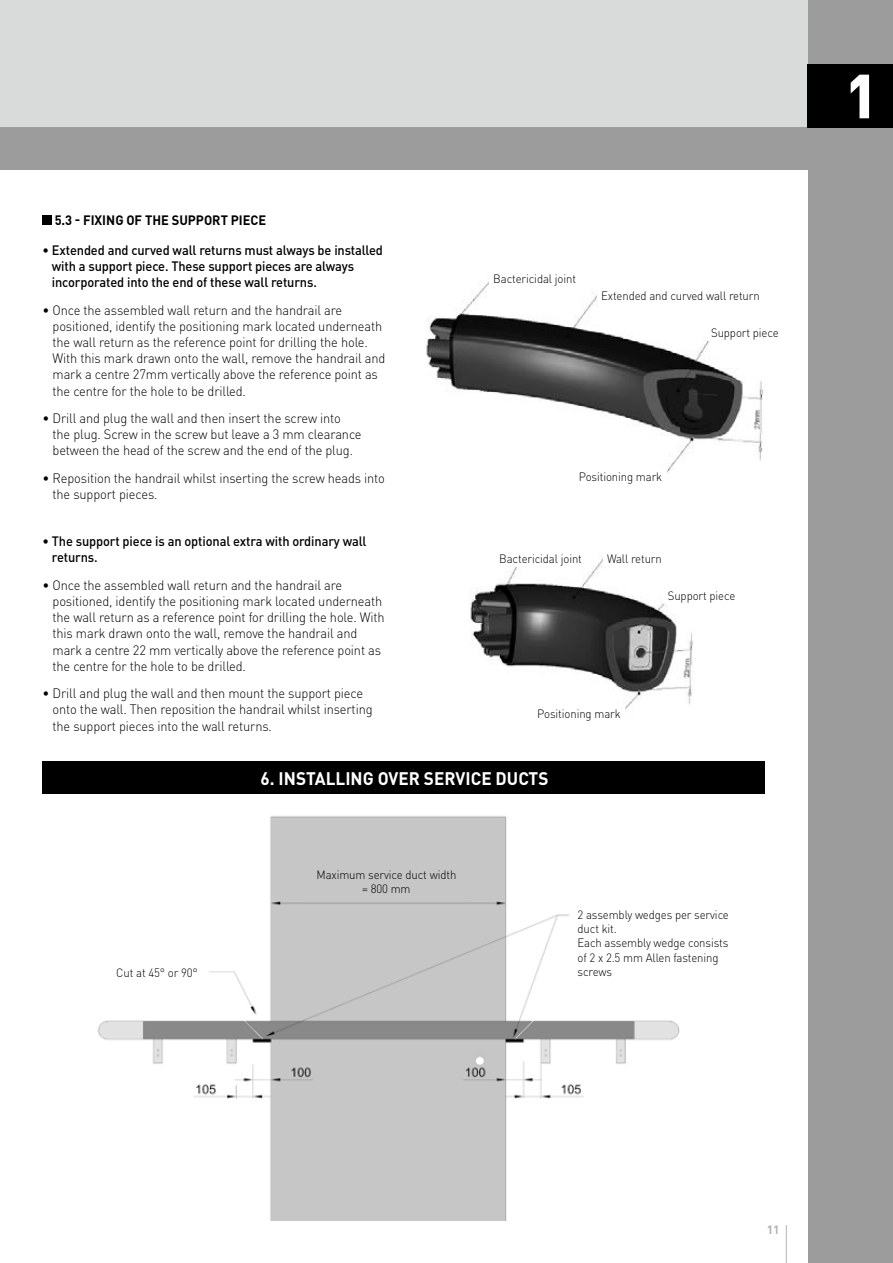
<style>
.page{position:relative;width:893px;height:1263px;background:#fff}
.page>*{position:absolute;margin:0;border:0;box-sizing:border-box;transform-origin:0 0}
.t1{font:900 61.35px "DIN Pro";color:#fff;scale:.95 1}
.t2{font:700 18px "DIN Pro";color:#fff;scale:.95 1}
.t3{font:300 13.5px/16.2px "DIN Pro";letter-spacing:-.01em;color:#000;scale:.95 1}
.t4{font:500 13.5px/16.2px "DIN Pro";letter-spacing:-.01em;color:#000;scale:.95 1}
.t5{font:700 13.5px "DIN Pro";color:#000;scale:.95 1}
.t6{font:300 12px/14.4px "DIN Pro";letter-spacing:-.01em;color:#000;scale:.95 1}
.t7{font:700 12px "DIN Pro";color:#b1b2b3}
</style>
<div class="page">
<div style="left:43px;top:216px;width:9px;height:9px;background:#000"></div>
<div style="left:43px;top:761px;width:722px;height:32px;background:#000"></div>
<img style="left:97px;top:816px;width:583px;height:404px">
<div style="left:0;top:0;width:830px;height:128px;background:#d9dada"></div>
<div style="left:808px;top:0;width:85px;height:1263px;background:#9c9c9d"></div>
<div style="left:0;top:128px;width:830px;height:42px;background:#9c9c9d"></div>
<div style="left:808px;top:64px;width:85px;height:64px;background:#000"></div>
<hr style="left:786px;top:1225px;width:1px;height:38px;background:#b1b2b3">
<img style="left:470px;top:558px;width:223px;height:152px">
<div style="left:495px;top:549px;width:95px;height:18px;background:#fff"></div>
<div style="left:530px;top:705px;width:95px;height:18px;background:#fff"></div>
<div style="left:603px;top:549px;width:85px;height:18px;background:#fff"></div>
<div style="left:664px;top:586px;width:84px;height:18px;background:#fff"></div>
<img style="left:426px;top:272px;width:337px;height:202px">
<div style="left:489px;top:270px;width:101px;height:17px;background:#fff"></div>
<div style="left:707px;top:324px;width:80px;height:17px;background:#fff"></div>
<div style="left:571px;top:468px;width:95px;height:18px;background:#fff"></div>
<div style="left:597px;top:287px;width:179px;height:17px;background:#fff"></div>
<div style="left:573px;top:898px;width:167px;height:89px;background:#fff"></div>
<div style="left:101px;top:946px;width:101px;height:52px;background:#fff"></div>
<div style="left:303px;top:861px;width:167px;height:40px;background:#c6c6c6"></div>
<p class="t5" style="left:55px;top:211px;width:224px">5.3 - FIXING OF THE SUPPORT PIECE</p>
<p class="t4" style="left:52px;top:241px;width:350px;text-indent:-9px">• Extended and curved wall returns must always be installed with a support piece. These support pieces are always incorporated into the end of these wall returns.</p>
<p class="t3" style="left:53px;top:301px;width:352px;text-indent:-10px">• Once the assembled wall return and the handrail are positioned, identify the positioning mark located underneath the wall return as the reference point for drilling the hole.<br>With this mark drawn onto the wall, remove the handrail and mark a centre 27mm vertically above the reference point as the centre for the hole to be drilled.</p>
<p class="t3" style="left:53px;top:409px;width:327px;text-indent:-10px">• Drill and plug the wall and then insert the screw into the plug. Screw in the screw but leave a 3 mm clearance between the head of the screw and the end of the plug.</p>
<p class="t3" style="left:53px;top:469px;width:352px;text-indent:-10px">• Reposition the handrail whilst inserting the screw heads into the support pieces.</p>
<p class="t4" style="left:52px;top:533px;width:333px;text-indent:-9px">• The support piece is an optional extra with ordinary wall returns.</p>
<p class="t3" style="left:53px;top:576px;width:351px;text-indent:-10px">• Once the assembled wall return and the handrail are positioned, identify the positioning mark located underneath the wall return as a reference point for drilling the hole. With this mark drawn onto the wall, remove the handrail and mark a centre 22 mm vertically above the reference point as the centre for the hole to be drilled.</p>
<p class="t3" style="left:53px;top:684px;width:338px;text-indent:-10px">• Drill and plug the wall and then mount the support piece onto the wall. Then reposition the handrail whilst inserting the support pieces into the wall returns.</p>
<p class="t6" style="left:493px;top:271px;width:89px">Bactericidal joint</p>
<p class="t6" style="left:601px;top:288px;width:168px">Extended and curved wall return</p>
<p class="t6" style="left:711px;top:325px;width:73px">Support piece</p>
<p class="t6" style="left:579px;top:469px;width:89px">Positioning mark</p>
<p class="t6" style="left:499px;top:551px;width:89px">Bactericidal joint</p>
<p class="t6" style="left:607px;top:551px;width:59px">Wall return</p>
<p class="t6" style="left:668px;top:588px;width:73px">Support piece</p>
<p class="t6" style="left:537px;top:706px;width:89px">Positioning mark</p>
<h2 class="t2" style="left:260px;top:766px;width:305px">6. INSTALLING OVER SERVICE DUCTS</h2>
<p class="t6" style="left:316px;top:867px;width:149px;text-align:center">Maximum service duct width = 800 mm</p>
<p class="t6" style="left:577px;top:906px;width:161px">2 assembly wedges per service duct kit.<br>Each assembly wedge consists of 2 x 2.5 mm Allen fastening</p>
<p class="t6" style="left:116px;top:965px;width:87px">Cut at 45° or 90°</p>
<p class="t6" style="left:577px;top:964px;width:38px">screws</p>
<h1 class="t1" style="left:845px;top:54px;width:36px">1</h1>
<p class="t7" style="left:767px;top:1222px;width:15px">11</p>
</div>
